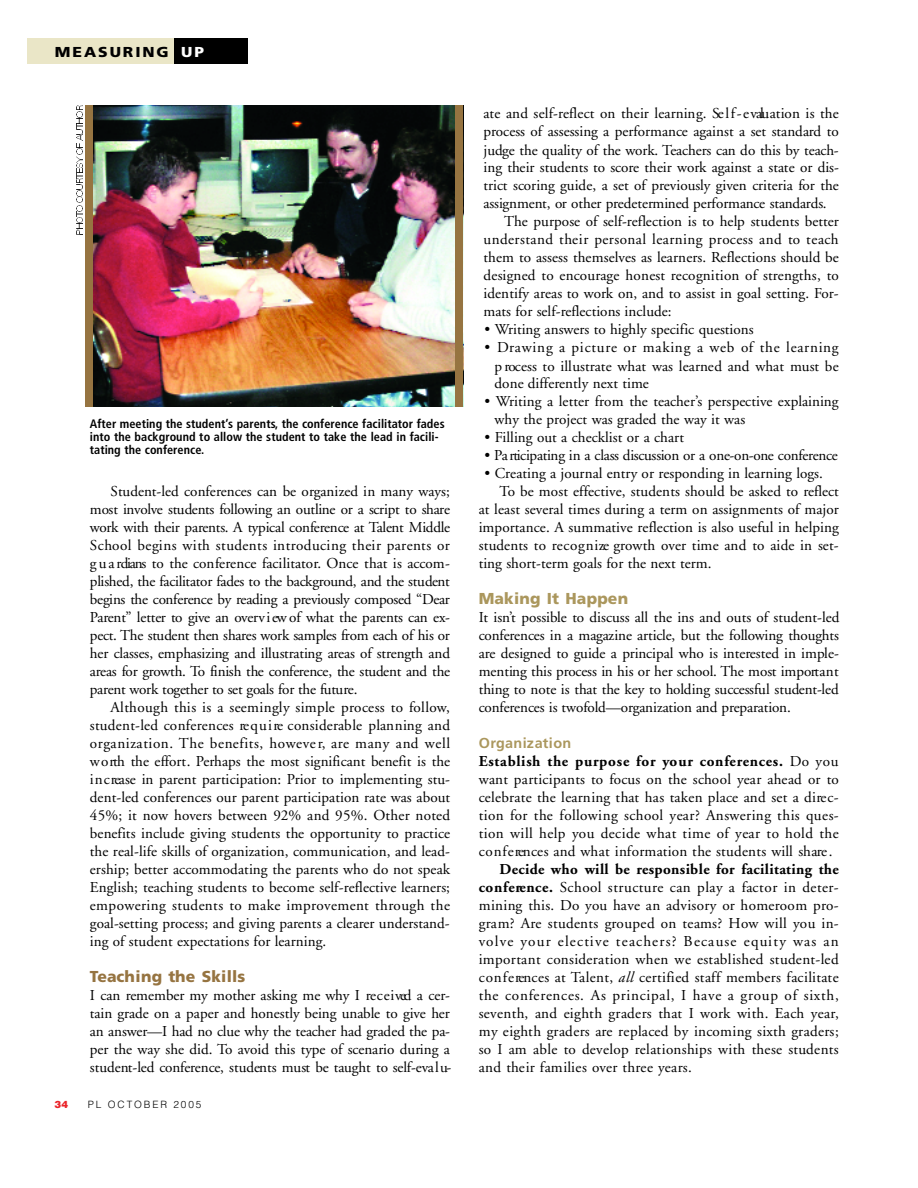
<style>
.page{position:relative;width:918px;height:1188px;background:#fff}
.page>*{position:absolute;margin:0;border:0;box-sizing:border-box;transform-origin:0 0}
.t1{font:900 15.9px "Frutiger LT";color:#967441}
.t2{font:900 15.9px "Frutiger LT";letter-spacing:.015em;color:#ab975d}
.t3{font:15.15px/18px "Adobe Garamond LT";letter-spacing:.005em;color:#000;text-align:justify}
.t4{font:15.15px "Adobe Garamond LT";letter-spacing:-.02em;color:#000}
.t5{font:15.15px "Adobe Garamond LT";letter-spacing:.03em;color:#000}
.t6{font:700 14.4px "Frutiger LT";letter-spacing:.02em;color:#ab975d}
.t7{font:900 14.4px "Frutiger LT";color:#000;scale:1.09 1}
.t8{font:700 condensed 12.3px/12.9px "Frutiger LT";letter-spacing:.005em;color:#000}
.t9{font:300 10.05px "Helvetica LT";color:#000}
.t10{font:900 10.05px "Helvetica LT";color:#ea242a}
.s1{color:#fff}
.s2{font-weight:700}
.s3{font-style:italic}
</style>
<div class="page">
<div style="left:27px;top:38px;width:207px;height:26px;background:#eae6c7"></div>
<div style="left:174px;top:38px;width:74px;height:26px;background:#000"></div>
<img style="left:92px;top:105px;width:372px;height:301px">
<div style="left:85px;top:105px;width:7px;height:301px;background:#967441"></div>
<div style="left:455px;top:105px;width:7px;height:302px;background:#967441"></div>
<svg style="left:76px;top:105px;width:6px;height:129px"></svg>
<p class="t7" style="left:55px;top:46px;width:138px">M E A S U R I N G <span class="s1">U P</span></p>
<p class="t8" style="left:90px;top:419px;width:356px">After meeting the student’s parents, the conference facilitator fades into the background to allow the student to take the lead in facili&shy;tating the conference.</p>
<p class="t3" style="left:90px;top:484px;width:362px;text-indent:21px">Student-led conferences can be organized in many ways; most invo lve students following an outline or a script to share w o rk with their parents. A typical conference at Talent Mid d le School begins with students introducing their parents or g u a rdians to the conference facilitator. Once that is accom&shy;plished, the facilitator fades to the background, and the student begins the conference by reading a previously composed “De a r Pa re n t” letter to give an ove rv i ew of what the parents can ex&shy;pect. The student then shares work samples from each of his or her classes, emphasizing and illustrating areas of strength and a reas for growth. To finish the conference, the student and the p a rent work together to set goals for the future.</p>
<p class="t3" style="left:90px;top:700px;width:362px;text-indent:21px">Although this is a seemingly simple process to follow, student-led conferences re q u i re considerable planning and organization. The benefits, howe ve r, are many and we ll w o rth the effort. Perhaps the most significant benefit is the i n c rease in parent participation: Prior to implementing stu&shy;dent-led conferences our parent participation rate was about 45%; it now hovers between 92% and 95%. Other noted benefits include giving students the opportunity to practice the real-life skills of organization, communication, and lead&shy;ership; better accommodating the parents who do not speak English; teaching students to become self-reflective learners; e m p owering students to make improvement through the goal-setting process; and giving parents a clearer understand&shy;ing of student expectations for learning.</p>
<p class="t1" style="left:90px;top:970px;width:157px">Teaching the Skills</p>
<p class="t3" style="left:90px;top:988px;width:363px">I can remember my mother asking me why I re c e ived a cer&shy;tain grade on a paper and honestly being unable to give her an answer—I had no clue why the teacher had graded the pa&shy;per the way she did. To avoid this type of scenario during a student-led conference, students must be taught to self-eva l u-</p>
<p class="t10" style="left:55px;top:1101px;width:15px">3 4</p>
<p class="t9" style="left:88px;top:1101px;width:115px">P LO C T O B E R2 0 0 5</p>
<p class="t3" style="left:484px;top:106px;width:357px">ate and self-reflect on their learning. Se l f - e valuation is the</p>
<p class="t3" style="left:484px;top:124px;width:357px">p rocess of assessing a performance against a set standard to</p>
<p class="t3" style="left:484px;top:142px;width:357px">judge the quality of the work. Teachers can do this by teach-</p>
<p class="t3" style="left:484px;top:160px;width:357px">ing their students to score their work against a state or dis-</p>
<p class="t3" style="left:484px;top:178px;width:357px">trict scoring guide, a set of previously given criteria for the</p>
<p class="t3" style="left:484px;top:196px;width:345px">assignment, or other predetermined performance standards.</p>
<p class="t3" style="left:504px;top:214px;width:336px">The purpose of self-reflection is to help students better</p>
<p class="t5" style="left:484px;top:233px;width:356px">understand their personal learning process and to teach</p>
<p class="t3" style="left:484px;top:250px;width:357px">them to assess themselves as learners. Reflections should be</p>
<p class="t3" style="left:484px;top:268px;width:357px">designed to encourage honest recognition of strengths, to</p>
<p class="t3" style="left:484px;top:286px;width:357px">identify areas to work on, and to assist in goal setting. For-</p>
<p class="t3" style="left:484px;top:304px;width:190px">mats for self-reflections include:</p>
<p class="t3" style="left:485px;top:322px;width:271px">• Writing answers to highly specific questions</p>
<p class="t3" style="left:495px;top:340px;width:346px;text-indent:-10px">• Drawing a picture or making a web of the learning p rocess to illustrate what was learned and what must be done differently next time</p>
<p class="t3" style="left:495px;top:394px;width:346px;text-indent:-10px">• Writing a letter from the teacher’s perspective explaining why the project was graded the way it was</p>
<p class="t3" style="left:485px;top:430px;width:201px">• Filling out a checklist or a chart</p>
<p class="t4" style="left:485px;top:449px;width:355px">• Pa rticipating in a class discussion or a one-on-one confere n c e</p>
<p class="t3" style="left:485px;top:466px;width:340px">• Creating a journal entry or responding in learning logs.</p>
<p class="t3" style="left:499px;top:484px;width:341px">To be most effective, students should be asked to reflect</p>
<p class="t3" style="left:479px;top:502px;width:362px">at least several times during a term on assignments of major</p>
<p class="t3" style="left:479px;top:520px;width:362px">importance. A summative reflection is also useful in helping</p>
<p class="t3" style="left:479px;top:538px;width:362px">students to re c o g n ize growth over time and to aide in set-</p>
<p class="t3" style="left:479px;top:556px;width:234px">ting short-term goals for the next term.</p>
<p class="t2" style="left:479px;top:593px;width:151px">Making It Happen</p>
<p class="t3" style="left:479px;top:610px;width:362px">It isn’t possible to discuss all the ins and outs of student-led c o n fe rences in a magazine article, but the following thoughts a re designed to guide a principal who is interested in imple&shy;menting this process in his or her school. The most importa n t thing to note is that the key to holding successful student-led c o n fe rences is twofold—organization and pre p a ra tio n .</p>
<p class="t6" style="left:479px;top:737px;width:94px">Organization</p>
<p class="t3" style="left:479px;top:754px;width:362px"><span class="s2">Establish the purpose for your confere n c e s .</span> Do yo u want participants to focus on the school year ahead or to celebrate the learning that has taken place and set a dire c&shy;tion for the following school year? Answering this ques&shy;tion will help you decide what time of year to hold the c o n f e rences and what information the students will share .</p>
<p class="t3" style="left:479px;top:862px;width:362px;text-indent:21px"><span class="s2">Decide who will be responsible for facilitating the c o n f e re n c e .</span> School stru c tu re can play a factor in deter&shy;mining this. Do you have an advisory or homeroom pro&shy;gram? Are students grouped on teams? How will you in&shy;vo l ve your elective teachers? Because equity was an im p o rtant consideration when we established student-led c o n f e rences at Talent, <span class="s3">a ll</span> c e rtified staff members facilitate the conferences. As principal, I have a group of sixth, se venth, and eighth graders that I work with. Each ye a r, my eighth graders are replaced by incoming sixth graders; so I am able to develop relationships with these students and their families over three years.</p>
</div>
